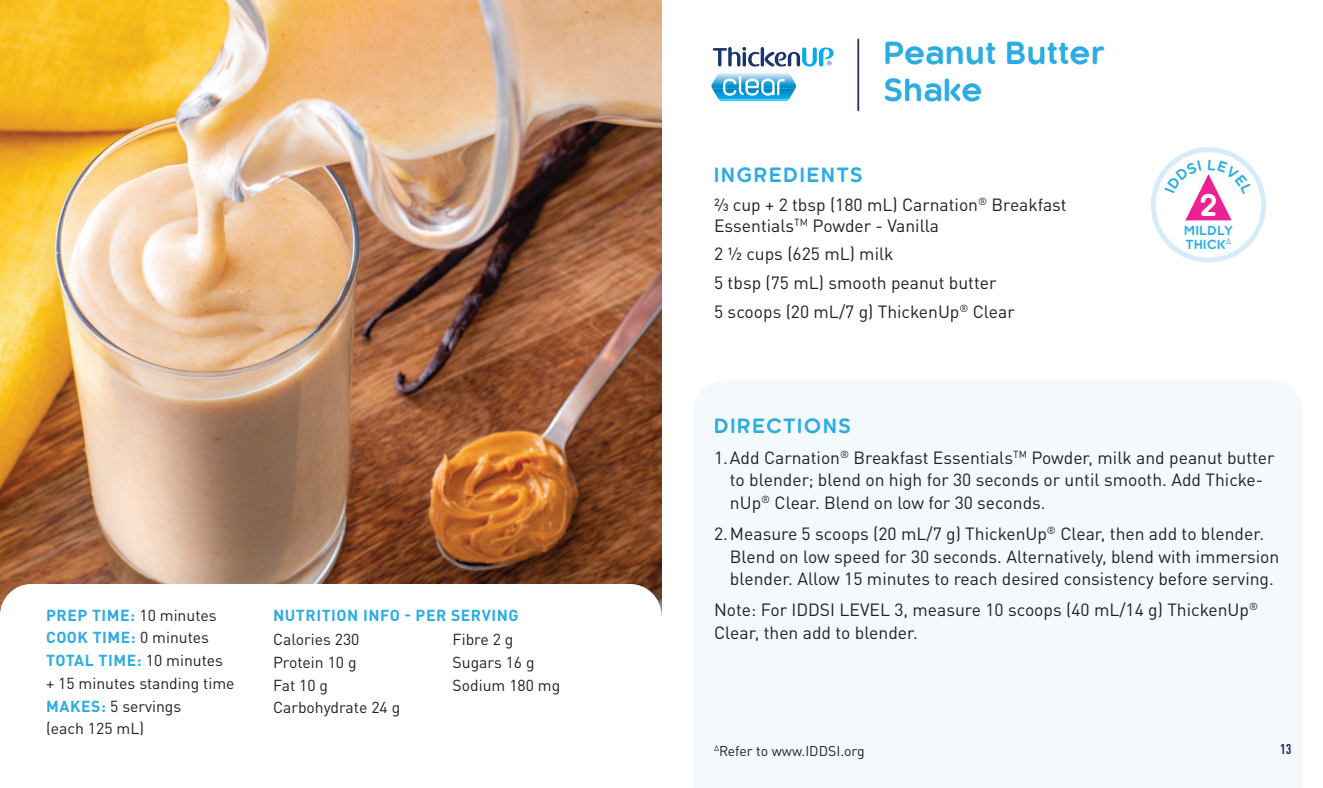
<style>
.page{position:relative;width:1323px;height:788px;background:#fff}
.page>*{position:absolute;margin:0;border:0;box-sizing:border-box;transform-origin:0 0}
.TUC_Recipe_Title{font:700 29.75px/36.8px "Kaleko 205 Round";letter-spacing:.025em;color:#2cace2}
.t1{font:700 29.05px "Kaleko 205 Round";color:#fff}
.TUC_Recipe_Subhead{font:700 19.25px "Kaleko 205 Round";letter-spacing:.1em;color:#2cace2}
.TUC_Directions_Copy{font:17.5px/22.8px "DIN Pro";color:#231f20}
.TUC_Ingredients_Copy{font:17.5px/21px "DIN Pro";color:#231f20}
.TUC_Nutrition_Copy{font:15.75px "DIN Pro";color:#231f20}
.TUC_Recipe_Info{font:15.75px/22.8px "DIN Pro";color:#231f20}
.TUC_Recipe_Info-2{font:700 15.75px "DINOT";letter-spacing:.035em;color:#2cace2}
.TUC_Nutrition_Subhea{font:700 15.75px "DINOT";letter-spacing:.035em;color:#2cace2}
.TUC_Ingredients_Copy-2{font:14px "DIN Pro";color:#231f20}
.TUC_Page{font:700 condensed 14px "DIN Pro";color:#202b64}
.t2{font:700 12.25px/14px "Kaleko 205 Round";letter-spacing:.05em;color:#2cace2}
.s1{font-family:"DIN Pro";font-weight:400;color:#231f20}
.s2{font-family:"DINOT";font-weight:700;color:#2cace2}
</style>
<div class="page">
<img style="left:0;top:0;width:662px;height:584px">
<div style="left:693px;top:381px;width:609px;height:407px;background:#f4f9fd"></div>
<svg style="left:711px;top:47px;width:122px;height:54px"></svg>
<hr style="left:857px;top:39px;width:2px;height:71px;background:#202b64">
<div style="left:1151px;top:147px;width:115px;height:115px;border:5px solid #d7ebf8;border-radius:50%"></div>
<svg style="left:1164px;top:159px;width:89px;height:61px"></svg>
<p class="TUC_Recipe_Info-2" style="left:46px;top:604px;width:172px">PREP TIME: <span class="s1">10 minutes</span></p>
<p class="TUC_Recipe_Info-2" style="left:46px;top:627px;width:164px">COOK TIME: <span class="s1">0 minutes</span></p>
<p class="TUC_Recipe_Info" style="left:46px;top:647px;width:190px"><span class="s2">TOTAL TIME:</span> 10 minutes + 15 minutes standing time</p>
<p class="TUC_Recipe_Info" style="left:46px;top:693px;width:137px"><span class="s2">MAKES:</span> 5 servings (each 125 mL)</p>
<p class="TUC_Nutrition_Subhea" style="left:273px;top:604px;width:247px">NUTRITION INFO - PER SERVING</p>
<p class="TUC_Nutrition_Copy" style="left:273px;top:627px;width:88px">Calories 230</p>
<p class="TUC_Nutrition_Copy" style="left:273px;top:649px;width:85px">Protein 10 g</p>
<p class="TUC_Nutrition_Copy" style="left:273px;top:672px;width:57px">Fat 10 g</p>
<p class="TUC_Nutrition_Copy" style="left:273px;top:695px;width:129px">Carbohydrate 24 g</p>
<p class="TUC_Nutrition_Copy" style="left:453px;top:627px;width:62px">Fibre 2 g</p>
<p class="TUC_Nutrition_Copy" style="left:453px;top:649px;width:84px">Sugars 16 g</p>
<p class="TUC_Nutrition_Copy" style="left:453px;top:672px;width:109px">Sodium 180 mg</p>
<p class="TUC_Recipe_Title" style="left:884px;top:35px;width:223px">Peanut Butter<br>Shake</p>
<p class="TUC_Recipe_Subhead" style="left:714px;top:164px;width:150px">INGREDIENTS</p>
<p class="TUC_Ingredients_Copy" style="left:714px;top:192px;width:354px">⅔ cup + 2 tbsp (180 mL) Carnation<sup>®</sup> Breakfast<br>Essentials<sup>TM</sup> Powder - Vanilla</p>
<p class="TUC_Ingredients_Copy" style="left:714px;top:242px;width:181px">2 ½ cups (625 mL) milk</p>
<p class="TUC_Ingredients_Copy" style="left:714px;top:271px;width:284px">5 tbsp (75 mL) smooth peanut butter</p>
<p class="TUC_Ingredients_Copy" style="left:714px;top:300px;width:302px">5 scoops (20 mL/7 g) ThickenUp<sup>®</sup> Clear</p>
<p class="t1" style="left:1200px;top:189px;width:19px">2</p>
<p class="t2" style="left:1184px;top:223px;width:50px">MILDLY<br>THICK<sup>∆</sup></p>
<p class="TUC_Recipe_Subhead" style="left:714px;top:415px;width:138px">DIRECTIONS</p>
<p class="TUC_Directions_Copy" style="left:730px;top:444px;width:546px;text-indent:-16px">1.Add Carnation<sup>®</sup> Breakfast Essentials<sup>TM</sup> Powder, milk and peanut butter to blender; blend on high for 30 seconds or until smooth. Add Thicke&shy;nUp<sup>®</sup> Clear. Blend on low for 30 seconds.</p>
<p class="TUC_Directions_Copy" style="left:730px;top:520px;width:551px;text-indent:-16px">2.Measure 5 scoops (20 mL/7 g) ThickenUp<sup>®</sup> Clear, then add to blender.<br>Blend on low speed for 30 seconds. Alternatively, blend with immersion blender. Allow 15 minutes to reach desired consistency before serving.</p>
<p class="TUC_Directions_Copy" style="left:714px;top:596px;width:545px">Note: For IDDSI LEVEL 3, measure 10 scoops (40 mL/14 g) ThickenUp<sup>®<br></sup>Clear, then add to blender.</p>
<p class="TUC_Ingredients_Copy-2" style="left:714px;top:739px;width:152px"><sup>∆</sup>Refer to www.IDDSI.org</p>
<p class="TUC_Page" style="left:1280px;top:738px;width:13px">13</p>
</div>
